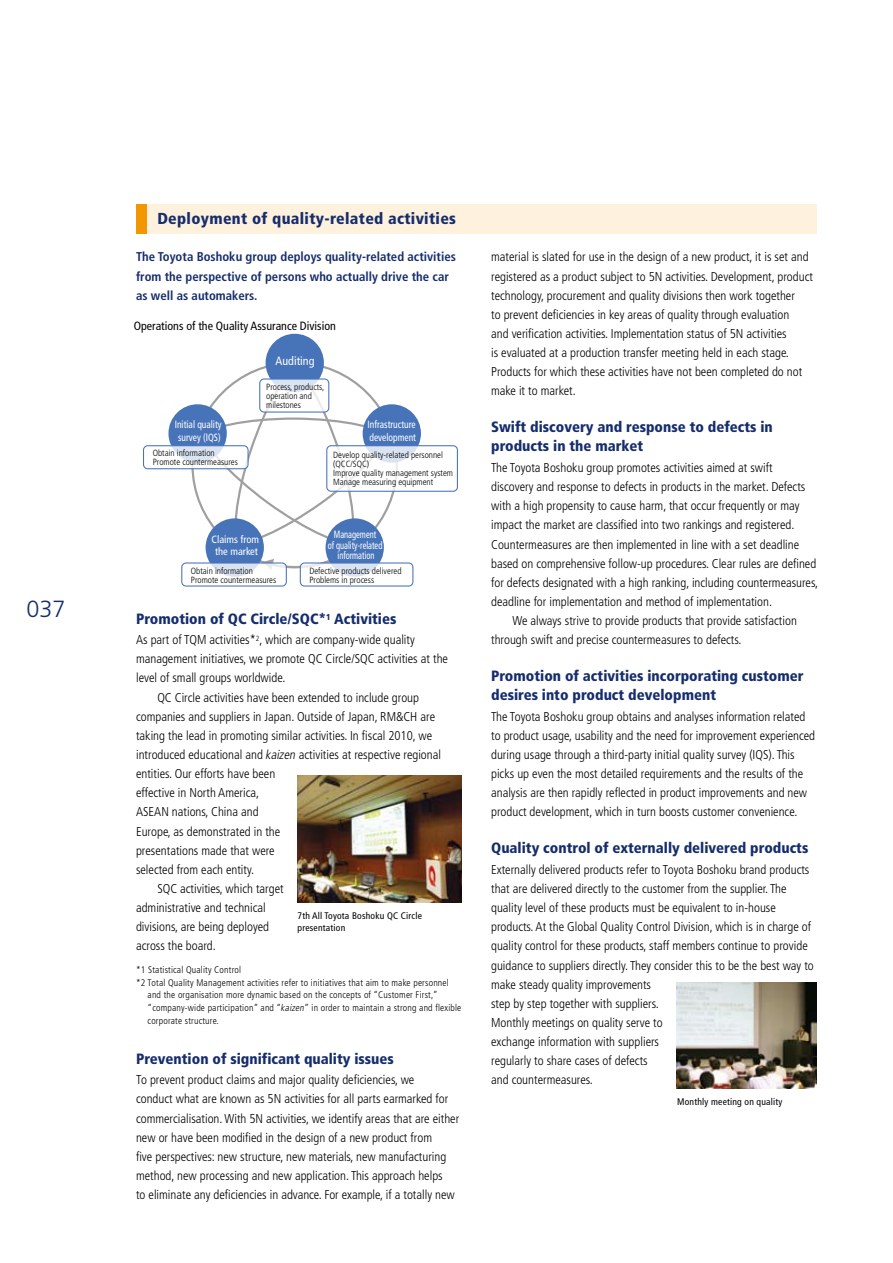
<style>
.page{position:relative;width:893px;height:1263px;background:#fff}
.page>*{position:absolute;margin:0;border:0;box-sizing:border-box;transform-origin:0 0}
.t1{font:300 23.4px "Frutiger LT Std";color:#162d6c}
.t2{font:900 condensed 15.9px "Frutiger LT Std";letter-spacing:.02em;color:#162d6c}
.t3{font:900 condensed 14.85px/19.2px "Frutiger LT Std";color:#162d6c}
.t4{font:300 condensed 12.75px/19.2px "Frutiger LT Std";color:#000}
.t5{font:700 condensed 12.75px/19.2px "Frutiger LT Std";color:#162d6c}
.t6{font:condensed 12px "Frutiger LT Std";color:#000}
.t7{font:condensed 12px "Frutiger LT Std";color:#fff}
.t8{font:condensed 10.5px/12.6px "Frutiger LT Std";color:#fff;scale:.9 1}
.t9{font:condensed 10.5px/10.5px "Frutiger LT Std";color:#fff;text-align:center;scale:.8 1}
.t10{font:condensed 10.5px/12.6px "Frutiger LT Std";color:#fff;text-align:center}
.t11{font:300 condensed 9.6px "Frutiger LT Std";letter-spacing:.02em;color:#000}
.t12{font:condensed 9.6px/12.8px "Frutiger LT Std";letter-spacing:.02em;color:#000}
.t13{font:300 condensed 9px/9px "Frutiger LT Std";color:#000}
.s1{font-style:italic}
</style>
<div class="page">
<svg style="left:197px;top:364px;width:196px;height:186px"></svg>
<div style="left:266px;top:334px;width:58px;height:58px;background:#4773b9;border-radius:50%"></div>
<div style="left:363px;top:404px;width:58px;height:59px;background:#4773b9;border-radius:50%"></div>
<div style="left:168px;top:404px;width:59px;height:59px;background:#4773b9;border-radius:50%"></div>
<div style="left:326px;top:518px;width:58px;height:59px;background:#4773b9;border-radius:50%"></div>
<div style="left:206px;top:518px;width:58px;height:59px;background:#4773b9;border-radius:50%"></div>
<svg style="left:260px;top:379px;width:69px;height:33px"></svg>
<div style="left:259px;top:378px;width:70px;height:35px;border:1px solid #4773b9;border-radius:4px"></div>
<svg style="left:263px;top:558px;width:66px;height:12px"></svg>
<svg style="left:144px;top:446px;width:104px;height:23px"></svg>
<div style="left:143px;top:445px;width:106px;height:24px;border:1px solid #4773b9;border-radius:4px"></div>
<svg style="left:182px;top:563px;width:104px;height:23px"></svg>
<div style="left:181px;top:562px;width:106px;height:24px;border:1px solid #4773b9;border-radius:4px"></div>
<svg style="left:300px;top:563px;width:113px;height:23px"></svg>
<div style="left:300px;top:562px;width:113px;height:24px;border:1px solid #4773b9;border-radius:4px"></div>
<svg style="left:327px;top:446px;width:130px;height:45px"></svg>
<div style="left:326px;top:445px;width:132px;height:47px;border:1px solid #4773b9;border-radius:4px"></div>
<img style="left:676px;top:982px;width:140px;height:107px">
<img style="left:298px;top:776px;width:163px;height:126px">
<div style="left:136px;top:204px;width:680px;height:30px;background:#fef1de"></div>
<div style="left:136px;top:204px;width:11px;height:30px;background:#f39700"></div>
<h1 class="t1" style="left:26px;top:595px;width:41px">037</h1>
<p class="t2" style="left:157px;top:209px;width:300px">Deployment of quality-related activities</p>
<p class="t5" style="left:136px;top:247px;width:321px">The Toyota Boshoku group deploys quality-related activities from the perspective of persons who actually drive the car as well as automakers.</p>
<p class="t6" style="left:134px;top:319px;width:204px">Operations of the Quality Assurance Division</p>
<p class="t7" style="left:276px;top:354px;width:40px">Auditing</p>
<p class="t8" style="left:175px;top:418px;width:54px;text-align:center">Initial quality survey (IQS)</p>
<p class="t13" style="left:153px;top:449px;width:87px">Obtain information<br>Promote countermeasures</p>
<p class="t13" style="left:266px;top:382px;width:60px">Process, products, operation and milestones</p>
<p class="t8" style="left:367px;top:418px;width:55px">Infrastructure development</p>
<p class="t13" style="left:333px;top:451px;width:121px">Develop quality-related personnel (QCC/SQC)<br>Improve quality management system<br>Manage measuring equipment</p>
<p class="t10" style="left:211px;top:533px;width:49px">Claims from the market</p>
<p class="t9" style="left:328px;top:529px;width:70px">Management<br>of quality-related information</p>
<p class="t13" style="left:191px;top:566px;width:87px">Obtain information<br>Promote countermeasures</p>
<p class="t13" style="left:309px;top:566px;width:94px">Defective products delivered<br>Problems in process</p>
<p class="t3" style="left:136px;top:609px;width:262px">Promotion of QC Circle/SQC*<sup>1</sup> Activities</p>
<p class="t4" style="left:136px;top:630px;width:280px">As part of TQM activities*<sup>2</sup>, which are company-wide quality</p>
<p class="t4" style="left:136px;top:649px;width:313px">management initiatives, we promote QC Circle/SQC activities at the</p>
<p class="t4" style="left:136px;top:669px;width:151px">level of small groups worldwide.</p>
<p class="t4" style="left:157px;top:688px;width:263px">QC Circle activities have been extended to include group</p>
<p class="t4" style="left:136px;top:707px;width:301px">companies and suppliers in Japan. Outside of Japan, RM&amp;CH are</p>
<p class="t4" style="left:136px;top:726px;width:298px">taking the lead in promoting similar activities. In fiscal 2010, we</p>
<p class="t4" style="left:136px;top:745px;width:306px">introduced educational and <span class="s1">kaizen</span> activities at respective regional</p>
<p class="t4" style="left:136px;top:764px;width:141px">entities. Our efforts have been</p>
<p class="t4" style="left:136px;top:783px;width:125px">effective in North America,</p>
<p class="t4" style="left:136px;top:803px;width:124px">ASEAN nations, China and</p>
<p class="t4" style="left:136px;top:822px;width:146px">Europe, as demonstrated in the</p>
<p class="t4" style="left:136px;top:841px;width:140px">presentations made that were</p>
<p class="t4" style="left:136px;top:860px;width:120px">selected from each entity.</p>
<p class="t4" style="left:157px;top:879px;width:128px">SQC activities, which target</p>
<p class="t4" style="left:136px;top:898px;width:131px">administrative and technical</p>
<p class="t4" style="left:136px;top:917px;width:135px">divisions, are being deployed</p>
<p class="t4" style="left:136px;top:936px;width:81px">across the board.</p>
<p class="t12" style="left:298px;top:909px;width:126px">7th All Toyota Boshoku QC Circle presentation</p>
<p class="t11" style="left:136px;top:964px;width:107px">*1 Statistical Quality Control</p>
<p class="t11" style="left:136px;top:977px;width:314px">*2 Total Quality Management activities refer to initiatives that aim to make personnel</p>
<p class="t11" style="left:148px;top:989px;width:292px">and the organisation more dynamic based on the concepts of “Customer First,”</p>
<p class="t11" style="left:148px;top:1002px;width:315px">“company-wide participation” and “<span class="s1">kaizen</span>” in order to maintain a strong and flexible</p>
<p class="t11" style="left:148px;top:1015px;width:73px">corporate structure.</p>
<p class="t3" style="left:136px;top:1049px;width:259px">Prevention of significant quality issues</p>
<p class="t4" style="left:136px;top:1070px;width:325px">To prevent product claims and major quality deficiencies, we<br>conduct what are known as 5N activities for all parts earmarked for commercialisation. With 5N activities, we identify areas that are either new or have been modified in the design of a new product from<br>five perspectives: new structure, new materials, new manufacturing method, new processing and new application. This approach helps<br>to eliminate any deficiencies in advance. For example, if a totally new</p>
<p class="t4" style="left:491px;top:248px;width:323px">material is slated for use in the design of a new product, it is set and registered as a product subject to 5N activities. Development, product technology, procurement and quality divisions then work together<br>to prevent deficiencies in key areas of quality through evaluation<br>and verification activities. Implementation status of 5N activities<br>is evaluated at a production transfer meeting held in each stage.<br>Products for which these activities have not been completed do not make it to market.</p>
<p class="t3" style="left:491px;top:417px;width:283px">Swift discovery and response to defects in products in the market</p>
<p class="t4" style="left:491px;top:458px;width:283px">The Toyota Boshoku group promotes activities aimed at swift</p>
<p class="t4" style="left:491px;top:477px;width:316px">discovery and response to defects in products in the market. Defects</p>
<p class="t4" style="left:491px;top:496px;width:310px">with a high propensity to cause harm, that occur frequently or may</p>
<p class="t4" style="left:491px;top:516px;width:305px">impact the market are classified into two rankings and registered.</p>
<p class="t4" style="left:491px;top:535px;width:310px">Countermeasures are then implemented in line with a set deadline</p>
<p class="t4" style="left:491px;top:554px;width:327px">based on comprehensive follow-up procedures. Clear rules are defined</p>
<p class="t4" style="left:491px;top:573px;width:328px">for defects designated with a high ranking, including countermeasures,</p>
<p class="t4" style="left:491px;top:592px;width:282px">deadline for implementation and method of implementation.</p>
<p class="t4" style="left:512px;top:611px;width:286px">We always strive to provide products that provide satisfaction</p>
<p class="t4" style="left:491px;top:630px;width:252px">through swift and precise countermeasures to defects.</p>
<p class="t3" style="left:491px;top:666px;width:314px">Promotion of activities incorporating customer desires into product development</p>
<p class="t4" style="left:491px;top:707px;width:325px">The Toyota Boshoku group obtains and analyses information related to product usage, usability and the need for improvement experienced during usage through a third-party initial quality survey (IQS). This picks up even the most detailed requirements and the results of the analysis are then rapidly reflected in product improvements and new product development, which in turn boosts customer convenience.</p>
<p class="t3" style="left:491px;top:838px;width:319px">Quality control of externally delivered products</p>
<p class="t4" style="left:491px;top:860px;width:324px">Externally delivered products refer to Toyota Boshoku brand products that are delivered directly to the customer from the supplier. The quality level of these products must be equivalent to in-house products. At the Global Quality Control Division, which is in charge of quality control for these products, staff members continue to provide guidance to suppliers directly. They consider this to be the best way to make steady quality improvements<br>step by step together with suppliers.<br>Monthly meetings on quality serve to<br>exchange information with suppliers<br>regularly to share cases of defects<br>and countermeasures.</p>
<p class="t12" style="left:677px;top:1095px;width:107px">Monthly meeting on quality</p>
</div>
